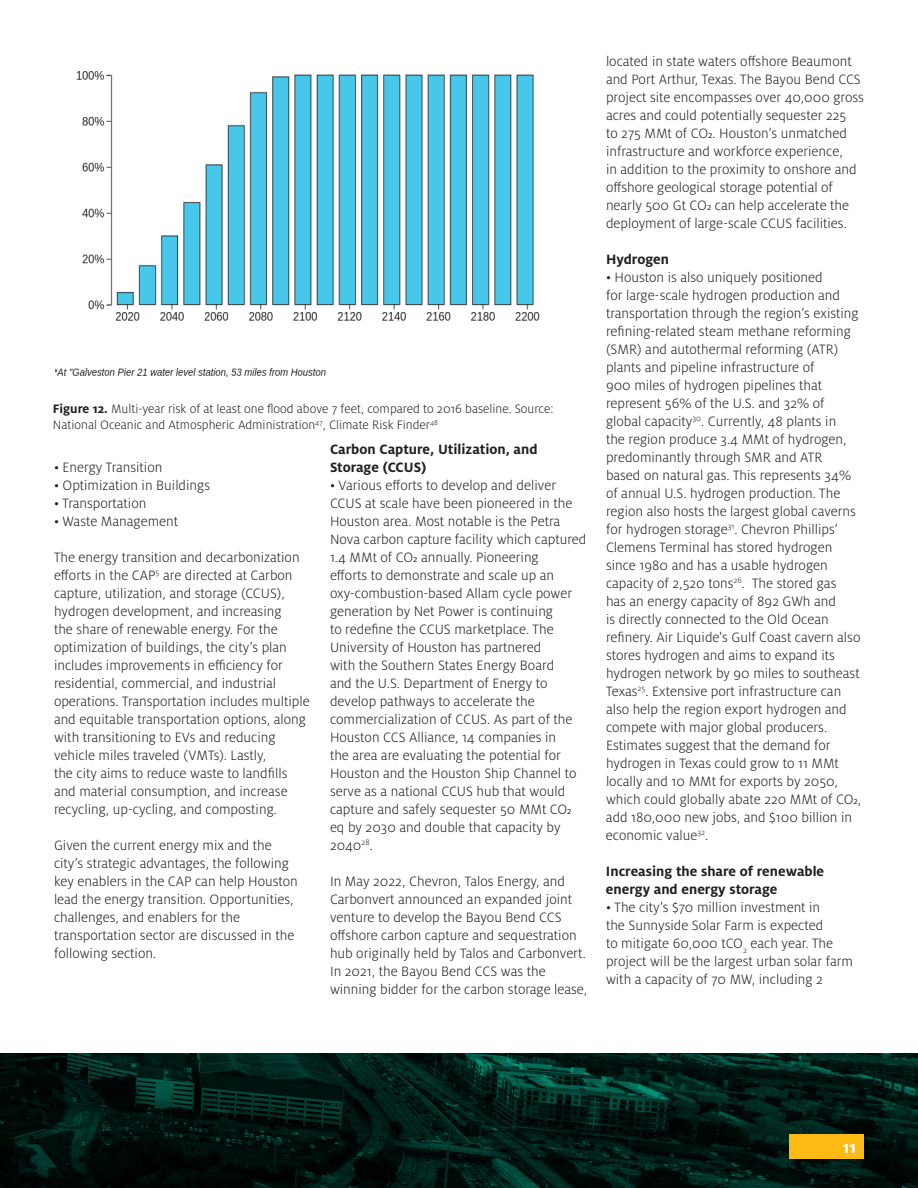
<style>
.page{position:relative;width:918px;height:1188px;background:#fff}
.page>*{position:absolute;margin:0;border:0;box-sizing:border-box;transform-origin:0 0}
.t1{font:700 18px "Milo OT";color:#fff}
.t2{font:300 15px/18px "Milo OT";color:#231f20}
.t3{font:700 15px/18px "Milo OT";color:#231f20}
.t4{font:300 13.5px/16.2px "Milo OT";color:#231f20}
.s1{font-weight:700}
</style>
<div class="page">
<img style="left:0;top:1053px;width:918px;height:135px">
<div style="left:790px;top:1134px;width:74px;height:25px;background:#fcba13"></div>
<img style="left:55px;top:71px;width:485px;height:307px">
<p class="t4" style="left:53px;top:401px;width:502px"><span class="s1">Figure 12.</span> Multi-year risk of at least one flood above 7 feet, compared to 2016 baseline. Source:<br>National Oceanic and Atmospheric Administration<sup>47</sup>, Climate Risk Finder<sup>48</sup></p>
<p class="t2" style="left:54px;top:458px;width:110px">• Energy Transition</p>
<p class="t2" style="left:54px;top:476px;width:158px">• Optimization in Buildings</p>
<p class="t2" style="left:54px;top:494px;width:94px">• Transportation</p>
<p class="t2" style="left:54px;top:512px;width:126px">• Waste Management</p>
<p class="t2" style="left:54px;top:548px;width:257px">The energy transition and decarbonization efforts in the CAP<sup>5</sup> are directed at Carbon capture, utilization, and storage (CCUS), hydrogen development, and increasing<br>the share of renewable energy. For the optimization of buildings, the city’s plan includes improvements in efficiency for residential, commercial, and industrial operations. Transportation includes multiple and equitable transportation options, along with transitioning to EVs and reducing vehicle miles traveled (VMTs). Lastly,<br>the city aims to reduce waste to landfills and material consumption, and increase recycling, up-cycling, and composting.</p>
<p class="t2" style="left:54px;top:836px;width:245px">Given the current energy mix and the city’s strategic advantages, the following key enablers in the CAP can help Houston lead the energy transition. Opportunities, challenges, and enablers for the transportation sector are discussed in the following section.</p>
<p class="t3" style="left:330px;top:440px;width:209px">Carbon Capture, Utilization, and<br>Storage (CCUS)</p>
<p class="t2" style="left:330px;top:476px;width:258px">• Various efforts to develop and deliver CCUS at scale have been pioneered in the Houston area. Most notable is the Petra Nova carbon capture facility which captured 1.4 MMt of CO2 annually. Pioneering<br>efforts to demonstrate and scale up an oxy-combustion-based Allam cycle power generation by Net Power is continuing<br>to redefine the CCUS marketplace. The University of Houston has partnered<br>with the Southern States Energy Board<br>and the U.S. Department of Energy to develop pathways to accelerate the commercialization of CCUS. As part of the Houston CCS Alliance, 14 companies in<br>the area are evaluating the potential for Houston and the Houston Ship Channel to serve as a national CCUS hub that would capture and safely sequester 50 MMt CO2 eq by 2030 and double that capacity by 2040<sup>28</sup>.</p>
<p class="t2" style="left:330px;top:872px;width:259px">In May 2022, Chevron, Talos Energy, and Carbonvert announced an expanded joint venture to develop the Bayou Bend CCS offshore carbon capture and sequestration hub originally held by Talos and Carbonvert.<br>In 2021, the Bayou Bend CCS was the winning bidder for the carbon storage lease,</p>
<p class="t2" style="left:606px;top:52px;width:260px">located in state waters offshore Beaumont and Port Arthur, Texas. The Bayou Bend CCS project site encompasses over 40,000 gross acres and could potentially sequester 225<br>to 275 MMt of CO2. Houston’s unmatched infrastructure and workforce experience,<br>in addition to the proximity to onshore and offshore geological storage potential of nearly 500 Gt CO2 can help accelerate the deployment of large-scale CCUS facilities.</p>
<p class="t3" style="left:606px;top:250px;width:65px">Hydrogen</p>
<p class="t2" style="left:606px;top:268px;width:257px">• Houston is also uniquely positioned<br>for large-scale hydrogen production and transportation through the region’s existing refining-related steam methane reforming (SMR) and autothermal reforming (ATR) plants and pipeline infrastructure of<br>900 miles of hydrogen pipelines that represent 56% of the U.S. and 32% of global capacity<sup>30</sup>. Currently, 48 plants in<br>the region produce 3.4 MMt of hydrogen, predominantly through SMR and ATR<br>based on natural gas. This represents 34% of annual U.S. hydrogen production. The region also hosts the largest global caverns for hydrogen storage<sup>31</sup>. Chevron Phillips’ Clemens Terminal has stored hydrogen since 1980 and has a usable hydrogen capacity of 2,520 tons<sup>26</sup>. The stored gas<br>has an energy capacity of 892 GWh and<br>is directly connected to the Old Ocean refinery. Air Liquide's Gulf Coast cavern also stores hydrogen and aims to expand its hydrogen network by 90 miles to southeast Texas<sup>25</sup>. Extensive port infrastructure can also help the region export hydrogen and compete with major global producers.<br>Estimates suggest that the demand for hydrogen in Texas could grow to 11 MMt locally and 10 MMt for exports by 2050, which could globally abate 220 MMt of CO2, add 180,000 new jobs, and $100 billion in economic value<sup>32</sup>.</p>
<p class="t3" style="left:606px;top:862px;width:220px">Increasing the share of renewable energy and energy storage</p>
<p class="t2" style="left:606px;top:898px;width:249px">• The city’s $70 million investment in<br>the Sunnyside Solar Farm is expected<br>to mitigate 60,000 tCO<sub>2</sub> each year. The project will be the largest urban solar farm with a capacity of 70 MW, including 2</p>
<p class="t1" style="left:843px;top:1138px;width:15px">11</p>
</div>
